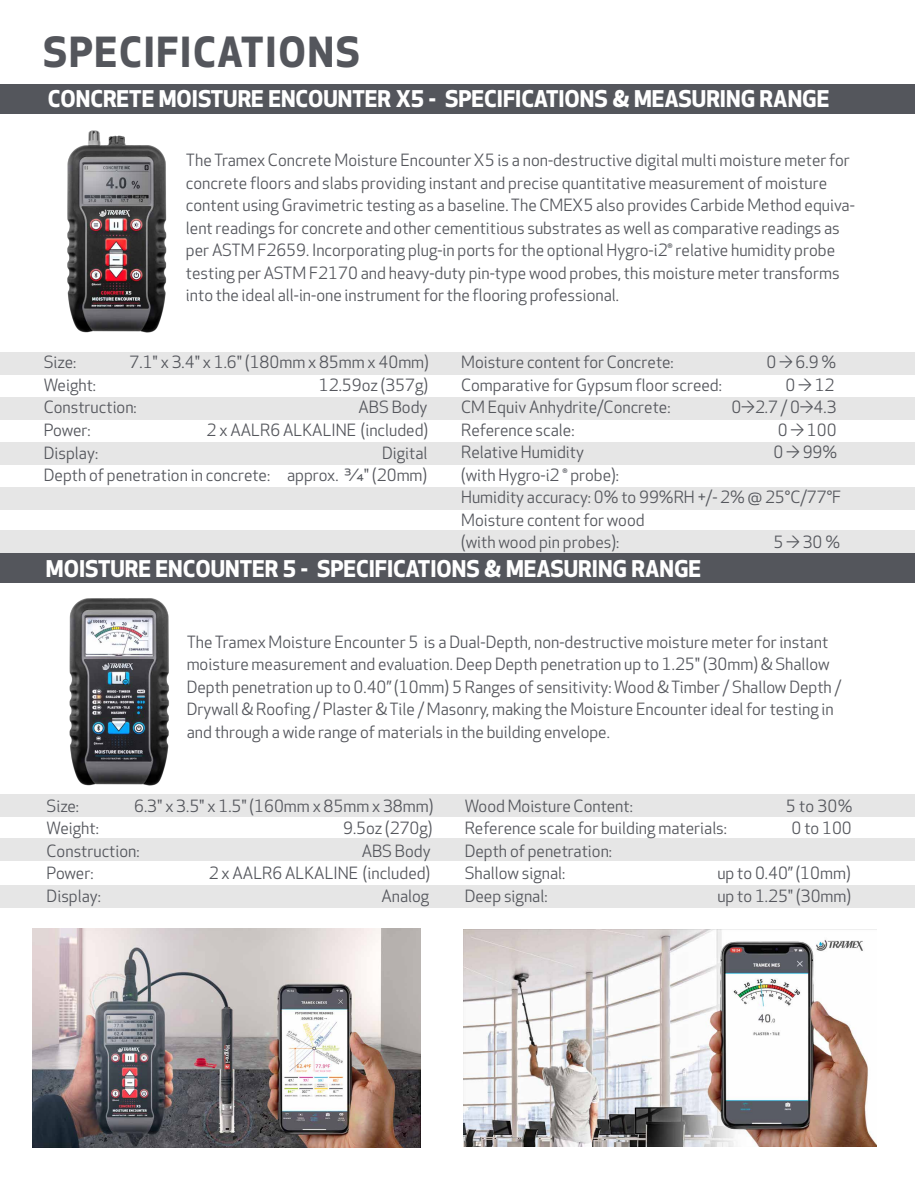
<style>
.page{position:relative;width:915px;height:1191px;background:#fff}
.page>*{position:absolute;margin:0;border:0;box-sizing:border-box;transform-origin:0 0}
.t1{font:700 40.5px "Apex New";letter-spacing:.045em;color:#54565c}
.t2{font:700 22.5px "Apex New";color:#fff}
.t3{font:16.5px/22.5px "Apex New";color:#54565c}
</style>
<div class="page">
<div style="left:0;top:530px;width:914px;height:22px;background:#e6e6e6"></div>
<div style="left:0;top:84px;width:914px;height:30px;background:#54565c"></div>
<div style="left:0;top:487px;width:914px;height:22px;background:#e6e6e6"></div>
<div style="left:0;top:352px;width:914px;height:22px;background:#e6e6e6"></div>
<div style="left:0;top:397px;width:914px;height:22px;background:#e6e6e6"></div>
<div style="left:0;top:443px;width:914px;height:22px;background:#e6e6e6"></div>
<img style="left:67px;top:130px;width:100px;height:203px">
<div style="left:0;top:553px;width:914px;height:30px;background:#54565c"></div>
<img style="left:69px;top:598px;width:100px;height:188px">
<div style="left:0;top:794px;width:914px;height:22px;background:#e6e6e6"></div>
<div style="left:0;top:839px;width:914px;height:22px;background:#e6e6e6"></div>
<div style="left:0;top:885px;width:914px;height:22px;background:#e6e6e6"></div>
<img style="left:463px;top:929px;width:413px;height:217px">
<img style="left:32px;top:928px;width:388px;height:219px">
<h1 class="t1" style="left:43px;top:28px;width:318px">SPECIFICATIONS</h1>
<h2 class="t2" style="left:48px;top:86px;width:782px">CONCRETE MOISTURE ENCOUNTER X5 - SPECIFICATIONS &amp; MEASURING RANGE</h2>
<p class="t3" style="left:186px;top:150px;width:670px">The Tramex Concrete Moisture Encounter X5 is a non-destructive digital multi moisture meter for concrete floors and slabs providing instant and precise quantitative measurement of moisture content using Gravimetric testing as a baseline. The CMEX5 also provides Carbide Method equiva&shy;lent readings for concrete and other cementitious substrates as well as comparative readings as per ASTM F2659. Incorporating plug-in ports for the optional Hygro-i2® relative humidity probe testing per ASTM F2170 and heavy-duty pin-type wood probes, this moisture meter transforms into the ideal all-in-one instrument for the flooring professional.</p>
<p class="t3" style="left:44px;top:352px;width:34px">Size:</p>
<p class="t3" style="left:130px;top:352px;width:300px">7.1" x 3.4" x 1.6" (180mm x 85mm x 40mm)</p>
<p class="t3" style="left:44px;top:374px;width:54px">Weight:</p>
<p class="t3" style="left:319px;top:374px;width:111px">12.59oz (357g)</p>
<p class="t3" style="left:44px;top:397px;width:94px">Construction:</p>
<p class="t3" style="left:358px;top:397px;width:70px">ABS Body</p>
<p class="t3" style="left:44px;top:419px;width:48px">Power:</p>
<p class="t3" style="left:206px;top:419px;width:223px">2 x AALR6 ALKALINE (included)</p>
<p class="t3" style="left:44px;top:442px;width:56px">Display:</p>
<p class="t3" style="left:44px;top:442px;width:385px;text-align:right">Digital<br>Depth of penetration in concrete: approx. ¾" (20mm)</p>
<p class="t3" style="left:461px;top:351px;width:214px">Moisture content for Concrete:</p>
<p class="t3" style="left:766px;top:351px;width:71px">0 → 6.9 %</p>
<p class="t3" style="left:461px;top:374px;width:262px">Comparative for Gypsum floor screed:</p>
<p class="t3" style="left:785px;top:374px;width:51px">0 → 12</p>
<p class="t3" style="left:461px;top:396px;width:211px">CM Equiv Anhydrite/Concrete:</p>
<p class="t3" style="left:731px;top:396px;width:107px">0→2.7 / 0→4.3</p>
<p class="t3" style="left:461px;top:419px;width:115px">Reference scale:</p>
<p class="t3" style="left:777px;top:419px;width:60px">0 → 100</p>
<p class="t3" style="left:461px;top:441px;width:124px">Relative Humidity</p>
<p class="t3" style="left:773px;top:441px;width:65px">0 → 99%</p>
<p class="t3" style="left:461px;top:464px;width:381px">(with Hygro-i2 ® probe):<br>Humidity accuracy: 0% to 99%RH +/- 2% @ 25°C/77°F<br>Moisture content for wood<br>(with wood pin probes):</p>
<p class="t3" style="left:773px;top:531px;width:68px">5 → 30 %</p>
<h2 class="t2" style="left:46px;top:555px;width:656px">MOISTURE ENCOUNTER 5 - SPECIFICATIONS &amp; MEASURING RANGE</h2>
<p class="t3" style="left:187px;top:631px;width:655px">The Tramex Moisture Encounter 5 is a Dual-Depth, non-destructive moisture meter for instant moisture measurement and evaluation. Deep Depth penetration up to 1.25" (30mm) &amp; Shallow Depth penetration up to 0.40” (10mm) 5 Ranges of sensitivity: Wood &amp; Timber / Shallow Depth / Drywall &amp; Roofing / Plaster &amp; Tile / Masonry, making the Moisture Encounter ideal for testing in and through a wide range of materials in the building envelope.</p>
<p class="t3" style="left:47px;top:795px;width:34px">Size:</p>
<p class="t3" style="left:134px;top:795px;width:300px">6.3" x 3.5" x 1.5" (160mm x 85mm x 38mm)</p>
<p class="t3" style="left:47px;top:817px;width:54px">Weight:</p>
<p class="t3" style="left:343px;top:817px;width:91px">9.5oz (270g)</p>
<p class="t3" style="left:47px;top:840px;width:94px">Construction:</p>
<p class="t3" style="left:361px;top:840px;width:70px">ABS Body</p>
<p class="t3" style="left:47px;top:862px;width:48px">Power:</p>
<p class="t3" style="left:209px;top:862px;width:223px">2 x AALR6 ALKALINE (included)</p>
<p class="t3" style="left:47px;top:885px;width:56px">Display:</p>
<p class="t3" style="left:381px;top:885px;width:49px">Analog</p>
<p class="t3" style="left:464px;top:795px;width:170px">Wood Moisture Content:</p>
<p class="t3" style="left:785px;top:795px;width:68px">5 to 30%</p>
<p class="t3" style="left:464px;top:817px;width:264px">Reference scale for building materials:</p>
<p class="t3" style="left:791px;top:817px;width:62px">0 to 100</p>
<p class="t3" style="left:464px;top:840px;width:149px">Depth of penetration:<br>Shallow signal:</p>
<p class="t3" style="left:717px;top:862px;width:135px">up to 0.40” (10mm)</p>
<p class="t3" style="left:464px;top:885px;width:84px">Deep signal:</p>
<p class="t3" style="left:717px;top:885px;width:135px">up to 1.25" (30mm)</p>
</div>
